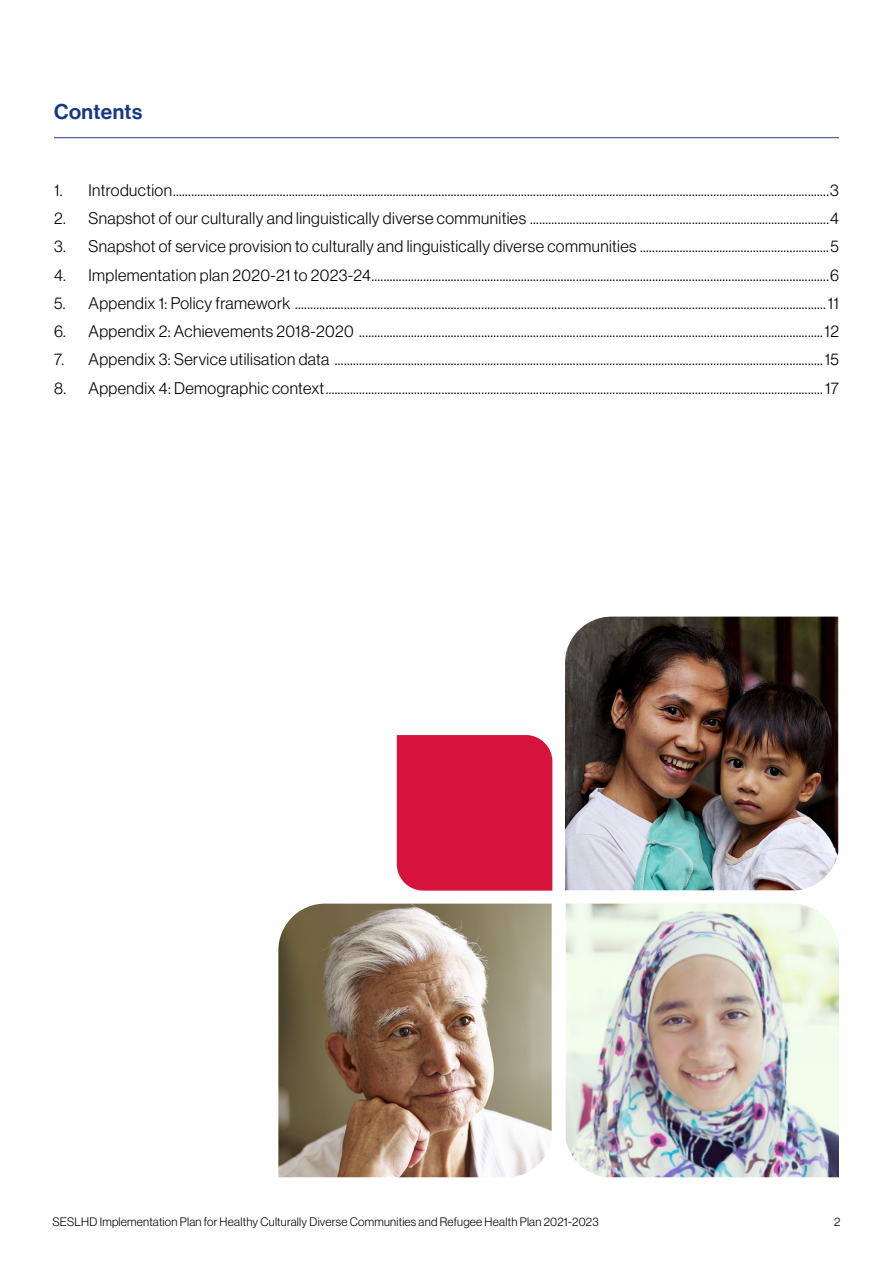
<style>
.page{position:relative;width:893px;height:1263px;background:#fff}
.page>*{position:absolute;margin:0;border:0;box-sizing:border-box;transform-origin:0 0}
.t1{font:21px "Neue Haas Display Mediu";letter-spacing:.025em;color:#15397f}
.t2{font:300 16.5px "Neue Haas Display";letter-spacing:.025em;color:#000}
.t3{font:300 12px "Neue Haas Display";letter-spacing:.02em;color:#000}
</style>
<div class="page">
<img style="left:566px;top:903px;width:273px;height:274px">
<img style="left:565px;top:617px;width:273px;height:273px">
<img style="left:278px;top:903px;width:274px;height:274px">
<div style="left:397px;top:735px;width:155px;height:156px;background:#d6143b"></div>
<hr style="left:54px;top:137px;width:785px;height:1px;background:#25408f">
<p class="t1" style="left:54px;top:99px;width:90px">Contents</p>
<p class="t2" style="left:54px;top:181px;width:786px">1. Introduction.......................................................................................................................................................................................................................3</p>
<p class="t2" style="left:54px;top:209px;width:786px">2. Snapshot of our culturally and linguistically diverse communities ..................................................................................................4</p>
<p class="t2" style="left:54px;top:237px;width:786px">3. Snapshot of service provision to culturally and linguistically diverse communities ..............................................................5</p>
<p class="t2" style="left:54px;top:265px;width:786px">4. Implementation plan 2020-21 to 2023-24......................................................................................................................................................6</p>
<p class="t2" style="left:54px;top:294px;width:786px">5. Appendix 1: Policy framework ..............................................................................................................................................................................11</p>
<p class="t2" style="left:54px;top:322px;width:786px">6. Appendix 2: Achievements 2018-2020 ........................................................................................................................................................12</p>
<p class="t2" style="left:54px;top:350px;width:786px">7. Appendix 3: Service utilisation data ................................................................................................................................................................15</p>
<p class="t2" style="left:54px;top:379px;width:786px">8. Appendix 4: Demographic context...................................................................................................................................................................17</p>
<p class="t3" style="left:52px;top:1215px;width:548px">SESLHD Implementation Plan for Healthy Culturally Diverse Communities and Refugee Health Plan 2021-2023</p>
<p class="t3" style="left:834px;top:1215px;width:8px">2</p>
</div>
